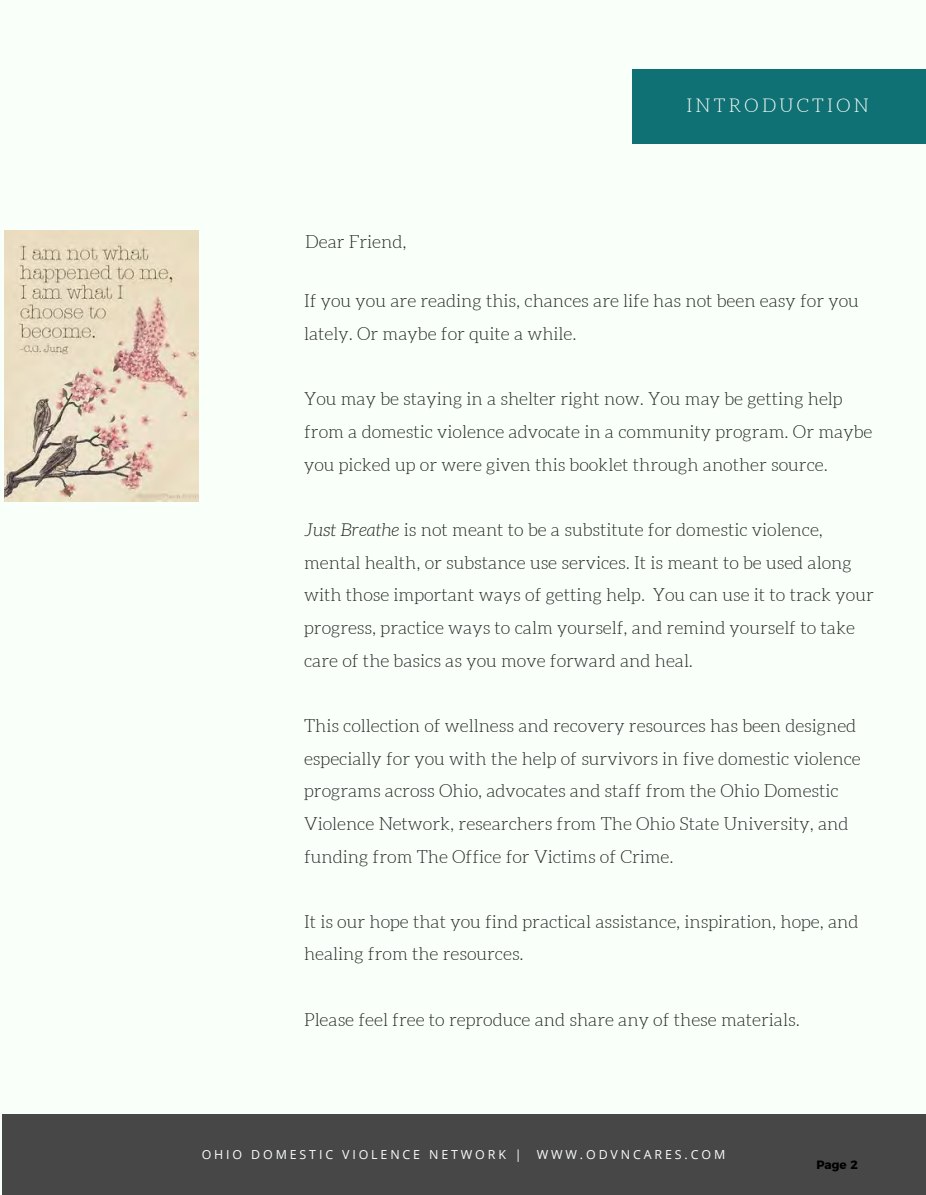
<style>
.page{position:relative;width:926px;height:1195px;background:#fff}
.page>*{position:absolute;margin:0;border:0;box-sizing:border-box;transform-origin:0 0}
.t1{font:300 18.75px "Aleo";letter-spacing:.18em;color:#fff}
.t2{font:300 17.85px/32.7px "Aleo";color:#222}
.t3{font:12.45px "Open Sans";letter-spacing:.23em;color:#f9fff9}
.t4{font:700 12px "Montserrat";color:#000}
.s1{font-style:italic}
</style>
<div class="page">
<div style="left:0;top:0;width:925px;height:1194px;background:#f9fff9"></div>
<div style="left:631px;top:69px;width:294px;height:75px;background:#0f7173"></div>
<div style="left:3px;top:1113px;width:922px;height:81px;background:#474747"></div>
<img style="left:5px;top:230px;width:193px;height:271px">
<p class="t2" style="left:305px;top:225px;width:103px">Dear Friend,</p>
<p class="t1" style="left:686px;top:95px;width:184px">INTRODUCTION</p>
<p class="t2" style="left:304px;top:285px;width:556px">If you you are reading this, chances are life has not been easy for you lately. Or maybe for quite a while.</p>
<p class="t2" style="left:304px;top:383px;width:569px">You may be staying in a shelter right now. You may be getting help from a domestic violence advocate in a community program. Or maybe you picked up or were given this booklet through another source.</p>
<p class="t2" style="left:304px;top:513px;width:571px"><span class="s1">Just Breathe</span> is not meant to be a substitute for domestic violence, mental health, or substance use services. It is meant to be used along with those important ways of getting help. You can use it to track your progress, practice ways to calm yourself, and remind yourself to take care of the basics as you move forward and heal.</p>
<p class="t2" style="left:304px;top:709px;width:558px">This collection of wellness and recovery resources has been designed especially for you with the help of survivors in five domestic violence programs across Ohio, advocates and staff from the Ohio Domestic Violence Network, researchers from The Ohio State University, and funding from The Office for Victims of Crime.</p>
<p class="t2" style="left:304px;top:905px;width:555px">It is our hope that you find practical assistance, inspiration, hope, and healing from the resources.</p>
<p class="t2" style="left:304px;top:1002px;width:497px">Please feel free to reproduce and share any of these materials.</p>
<p class="t3" style="left:202px;top:1145px;width:525px">OHIO DOMESTIC VIOLENCE NETWORK | WWW.ODVNCARES.COM</p>
<p class="t4" style="left:816px;top:1154px;width:43px">Page 2</p>
</div>
